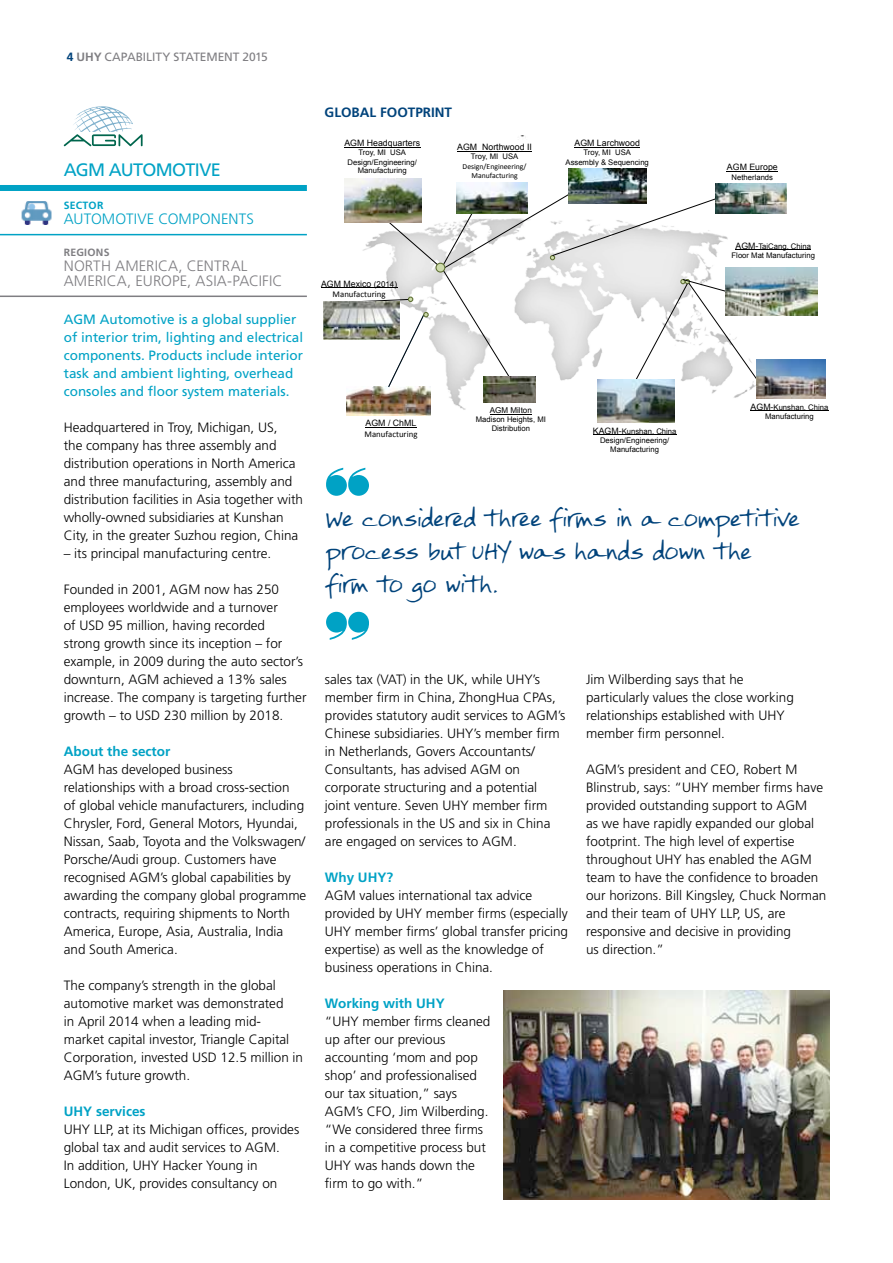
<style>
.page{position:relative;width:893px;height:1263px;background:#fff}
.page>*{position:absolute;margin:0;border:0;box-sizing:border-box;transform-origin:0 0}
.t1{font:18px/33px "FG Rebecca";letter-spacing:.01em;color:#00437b}
.t2{font:18px "Frutiger";letter-spacing:-.03em;color:#00a2c5}
.t3{font:300 15px/15px "Frutiger";letter-spacing:.01em;color:#7f7e82}
.t4{font:300 15px "Frutiger";letter-spacing:.01em;color:#00a2c5}
.t5{font:300 13.5px/18px "Frutiger";color:#000}
.t6{font:13.5px/18px "Frutiger";color:#00a2c5}
.t7{font:700 13.5px "Frutiger";color:#00a2c5}
.t8{font:700 13.5px "Frutiger";color:#00437b}
.t9{font:12px "Frutiger";letter-spacing:-.005em;color:#7f7e82}
.t10{font:700 10.5px "Frutiger";letter-spacing:.025em;color:#7f7e82}
.t11{font:700 10.5px "Frutiger";letter-spacing:.015em;color:#00a2c5}
.t12{font:8.85px "Arial";color:#000}
.t13{font:8.85px "Calibri";color:#000}
.t14{font:8.1px "Arial";color:#000}
.t15{font:7.65px/9.1px "Arial";color:#000;text-align:center}
.t16{font:7.65px/8.9px "Calibri";color:#000;text-align:center}
.s1{font-weight:700;color:#00437b}
.s2{font-weight:700}
.s3{font-size:8.1px}
.s4{font-size:8.85px}
</style>
<div class="page">
<img style="left:430px;top:388px;width:327px;height:27px">
<hr style="left:575px;top:147px;width:65px;height:1px;background:#000">
<img style="left:483px;top:388px;width:52px;height:14px">
<hr style="left:490px;top:414px;width:42px;height:1px;background:#000">
<img style="left:597px;top:388px;width:78px;height:34px">
<hr style="left:593px;top:434px;width:83px;height:1px;background:#000">
<img style="left:757px;top:360px;width:68px;height:39px">
<svg style="left:750px;top:410px;width:24px;height:1px"></svg>
<hr style="left:774px;top:410px;width:30px;height:1px;background:#000">
<svg style="left:804px;top:410px;width:25px;height:1px"></svg>
<hr style="left:344px;top:147px;width:77px;height:1px;background:#000">
<img style="left:345px;top:178px;width:77px;height:44px">
<hr style="left:457px;top:151px;width:75px;height:1px;background:#000">
<img style="left:811px;top:267px;width:6px;height:48px">
<hr style="left:321px;top:287px;width:76px;height:1px;background:#000">
<img style="left:324px;top:301px;width:37px;height:39px">
<img style="left:716px;top:184px;width:70px;height:7px">
<hr style="left:727px;top:171px;width:51px;height:1px;background:#000">
<svg style="left:365px;top:427px;width:52px;height:1px"></svg>
<img style="left:347px;top:388px;width:83px;height:27px">
<svg style="left:361px;top:191px;width:450px;height:197px"></svg>
<img style="left:568px;top:168px;width:78px;height:35px">
<img style="left:503px;top:991px;width:326px;height:208px">
<svg style="left:326px;top:468px;width:43px;height:28px"></svg>
<svg style="left:326px;top:612px;width:43px;height:28px"></svg>
<hr style="left:0;top:296px;width:307px;height:1px;background:#7f7e82">
<hr style="left:0;top:234px;width:307px;height:1px;background:#00a2c5">
<div style="left:0;top:185px;width:307px;height:6px;background:#00a2c5"></div>
<svg style="left:64px;top:106px;width:79px;height:40px"></svg>
<img style="left:21px;top:201px;width:31px;height:24px">
<p class="t9" style="left:67px;top:49px;width:202px"><span class="s1">4</span> <span class="s2">UHY</span> CAPABILITY STATEMENT 2015</p>
<h1 class="t2" style="left:64px;top:159px;width:159px">AGM AUTOMOTIVE</h1>
<p class="t11" style="left:64px;top:199px;width:41px">SECTOR</p>
<p class="t4" style="left:64px;top:210px;width:192px">AUTOMOTIVE COMPONENTS</p>
<p class="t10" style="left:64px;top:246px;width:47px">REGIONS</p>
<p class="t3" style="left:64px;top:258px;width:220px">NORTH AMERICA, CENTRAL<br>AMERICA, EUROPE, ASIA-PACIFIC</p>
<p class="t6" style="left:64px;top:310px;width:241px">AGM Automotive is a global supplier of interior trim, lighting and electrical components. Products include interior task and ambient lighting, overhead consoles and floor system materials.</p>
<p class="t5" style="left:64px;top:418px;width:241px">Headquartered in Troy, Michigan, US,<br>the company has three assembly and distribution operations in North America and three manufacturing, assembly and distribution facilities in Asia together with wholly-owned subsidiaries at Kunshan City, in the greater Suzhou region, China</p>
<p class="t5" style="left:64px;top:544px;width:209px">– its principal manufacturing centre.</p>
<p class="t5" style="left:64px;top:580px;width:244px">Founded in 2001, AGM now has 250 employees worldwide and a turnover<br>of USD 95 million, having recorded<br>strong growth since its inception – for example, in 2009 during the auto sector’s downturn, AGM achieved a 13% sales increase. The company is targeting further growth – to USD 230 million by 2018.</p>
<p class="t7" style="left:64px;top:743px;width:108px">About the sector</p>
<p class="t5" style="left:64px;top:760px;width:244px">AGM has developed business relationships with a broad cross-section<br>of global vehicle manufacturers, including Chrysler, Ford, General Motors, Hyundai, Nissan, Saab, Toyota and the Volkswagen/ Porsche/Audi group. Customers have recognised AGM’s global capabilities by awarding the company global programme contracts, requiring shipments to North America, Europe, Asia, Australia, India and South America.</p>
<p class="t5" style="left:64px;top:976px;width:241px">The company’s strength in the global automotive market was demonstrated<br>in April 2014 when a leading mid&shy;market capital investor, Triangle Capital Corporation, invested USD 12.5 million in AGM’s future growth.</p>
<p class="t7" style="left:64px;top:1103px;width:83px">UHY services</p>
<p class="t5" style="left:64px;top:1120px;width:237px">UHY LLP, at its Michigan offices, provides global tax and audit services to AGM.<br>In addition, UHY Hacker Young in London, UK, provides consultancy on</p>
<p class="t8" style="left:325px;top:104px;width:73px">Glo Bal Foot</p>
<p class="t8" style="left:415px;top:104px;width:16px">print</p>
<p class="t12" style="left:344px;top:137px;width:77px">AGM Headquarters</p>
<p class="t15" style="left:348px;top:148px;width:71px">Troy, MI USA<br>Design/Engineering/<br>Manufacturing</p>
<p class="t12" style="left:457px;top:141px;width:76px">AGM Northwood II</p>
<p class="t15" style="left:471px;top:152px;width:49px">Troy, MI USA</p>
<p class="t16" style="left:463px;top:162px;width:65px">Design/Engineering/<br>Manufacturing</p>
<p class="t12" style="left:574px;top:137px;width:67px">AGM Larchwood</p>
<p class="t15" style="left:566px;top:148px;width:85px">Troy, MI USA<br>Assembly &amp; Sequencing</p>
<p class="t12" style="left:321px;top:278px;width:78px">AGM Mexico <span class="s3">(2014)</span></p>
<p class="t13" style="left:333px;top:288px;width:54px">Manufacturing</p>
<p class="t12" style="left:366px;top:418px;width:52px">AGM / ChML</p>
<p class="t13" style="left:364px;top:428px;width:54px">Manufacturing</p>
<p class="t14" style="left:490px;top:405px;width:44px">AGM Milton</p>
<p class="t15" style="left:476px;top:415px;width:72px">Madison Heights, MI<br>Distribution</p>
<p class="t15" style="left:593px;top:426px;width:85px"><span class="s4">KAGM-</span>Kunshan, China<br>Design/Engineering/<br>Manufacturing</p>
<p class="t12" style="left:727px;top:162px;width:52px">AGM Europe</p>
<p class="t15" style="left:732px;top:172px;width:43px">Netherlands</p>
<p class="t15" style="left:732px;top:242px;width:85px"><span class="s4">AGM-</span>TaiCang, China<br>Floor Mat Manufacturing</p>
<p class="t15" style="left:751px;top:402px;width:79px"><span class="s4">AGM-</span>Kunshan, China<br>Manufacturing</p>
<h1 class="t1" style="left:326px;top:503px;width:475px">We considered three firms in a competitive process but UHY was hands down the<br>firm to go with.</h1>
<p class="t5" style="left:325px;top:670px;width:242px">sales tax (VAT) in the UK, while UHY’s member firm in China, ZhongHua CPAs, provides statutory audit services to AGM’s Chinese subsidiaries. UHY’s member firm in Netherlands, Govers Accountants/ Consultants, has advised AGM on corporate structuring and a potential joint venture. Seven UHY member firm professionals in the US and six in China are engaged on services to AGM.</p>
<p class="t7" style="left:325px;top:869px;width:70px">Why UHY?</p>
<p class="t5" style="left:325px;top:886px;width:245px">AGM values international tax advice provided by UHY member firms (especially UHY member firms’ global transfer pricing expertise) as well as the knowledge of business operations in China.</p>
<p class="t7" style="left:325px;top:995px;width:121px">Working with UHY</p>
<p class="t5" style="left:325px;top:1012px;width:167px">“UHY member firms cleaned up after our previous accounting ‘mom and pop shop’ and professionalised our tax situation,” says<br>AGM’s CFO, Jim Wilberding. “We considered three firms in a competitive process but<br>UHY was hands down the firm to go with.”</p>
<p class="t5" style="left:586px;top:670px;width:209px">Jim Wilberding says that he particularly values the close working relationships established with UHY member firm personnel.</p>
<p class="t5" style="left:586px;top:760px;width:242px">AGM’s president and CEO, Robert M Blinstrub, says: “UHY member firms have provided outstanding support to AGM<br>as we have rapidly expanded our global footprint. The high level of expertise throughout UHY has enabled the AGM team to have the confidence to broaden our horizons. Bill Kingsley, Chuck Norman and their team of UHY LLP, US, are responsive and decisive in providing<br>us direction.”</p>
</div>
